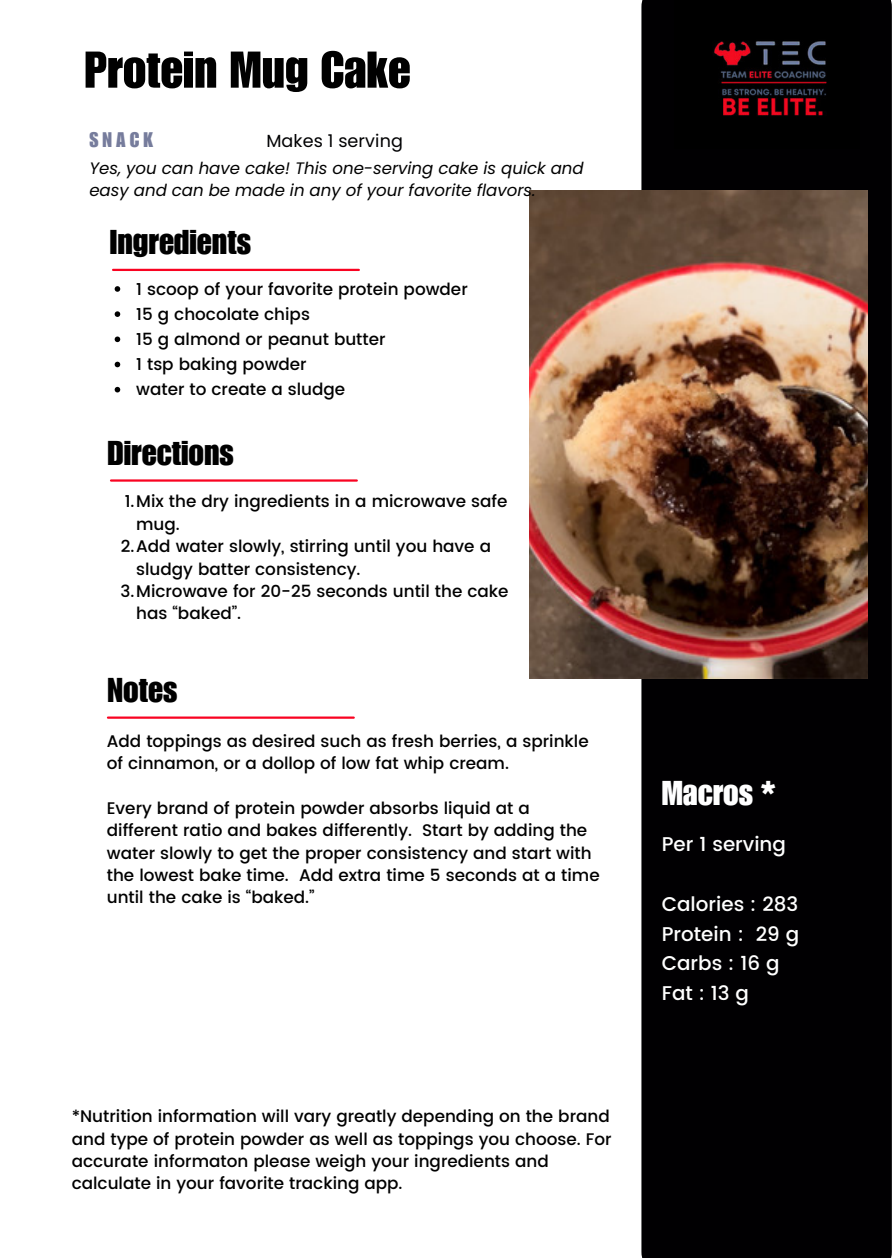
<style>
.page{position:relative;width:894px;height:1258px;background:#fff}
.page>*{position:absolute;margin:0;border:0;box-sizing:border-box;transform-origin:0 0}
.t1{font:50.7px "Impact LT Std";color:#000}
.t2{font:33.6px "Impact LT Std";color:#000}
.t3{font:33.6px "Impact LT Std";color:#fff}
.t4{font:20.7px "Impact LT Std";letter-spacing:.2em;color:#767c9c}
.t5{font:500 19.8px/29.7px "Poppins";color:#fff}
.t6{font:17.7px "Poppins";letter-spacing:.005em;color:#010002}
.t7{font:500 16.8px/22.5px "Poppins";color:#000}
.t8{font:italic 16.5px/22.2px "Poppins";color:#000}
</style>
<div class="page">
<div style="left:641px;top:0;width:250px;height:1258px;background:#010002"></div>
<img style="left:529px;top:190px;width:338px;height:489px">
<hr style="left:111px;top:479px;width:246px;height:3px;background:#f90321">
<hr style="left:113px;top:269px;width:246px;height:2px;background:#f90321">
<hr style="left:108px;top:716px;width:245px;height:3px;background:#f90321">
<img style="left:674px;top:0;width:185px;height:149px">
<svg style="left:115px;top:286px;width:5px;height:6px"></svg>
<svg style="left:115px;top:311px;width:5px;height:6px"></svg>
<svg style="left:115px;top:336px;width:5px;height:6px"></svg>
<svg style="left:115px;top:362px;width:5px;height:5px"></svg>
<svg style="left:115px;top:387px;width:5px;height:5px"></svg>
<h4 class="t1" style="left:84px;top:51px;width:327px">Protein Mug Cake</h4>
<h4 class="t4" style="left:89px;top:132px;width:65px">SNACK</h4>
<h5 class="t6" style="left:266px;top:128px;width:138px">Makes 1 serving</h5>
<h2 class="t8" style="left:89px;top:157px;width:496px">Yes, you can have cake! This one-serving cake is quick and easy and can be made in any of your favorite flavors.</h2>
<h2 class="t2" style="left:110px;top:230px;width:142px">Ingredients</h2>
<p class="t7" style="left:136px;top:277px;width:333px">1 scoop of your favorite protein powder</p>
<p class="t7" style="left:136px;top:303px;width:175px">15 g chocolate chips</p>
<p class="t7" style="left:136px;top:328px;width:251px">15 g almond or peanut butter</p>
<p class="t7" style="left:136px;top:353px;width:172px">1 tsp baking powder</p>
<p class="t7" style="left:136px;top:378px;width:210px">water to create a sludge</p>
<h1 class="t2" style="left:108px;top:441px;width:128px">Directions</h1>
<h3 class="t7" style="left:136px;top:490px;width:372px;text-indent:-11px">1.Mix the dry ingredients in a microwave safe mug.</h3>
<p class="t7" style="left:136px;top:535px;width:356px;text-indent:-15px">2.Add water slowly, stirring until you have a sludgy batter consistency.</p>
<p class="t7" style="left:136px;top:580px;width:374px;text-indent:-16px">3.Microwave for 20-25 seconds until the cake has “baked”.</p>
<h2 class="t2" style="left:108px;top:678px;width:71px">Notes</h2>
<p class="t7" style="left:107px;top:730px;width:483px">Add toppings as desired such as fresh berries, a sprinkle of cinnamon, or a dollop of low fat whip cream.</p>
<p class="t7" style="left:107px;top:797px;width:494px">Every brand of protein powder absorbs liquid at a different ratio and bakes differently. Start by adding the water slowly to get the proper consistency and start with the lowest bake time. Add extra time 5 seconds at a time until the cake is “baked.”</p>
<p class="t7" style="left:72px;top:1105px;width:541px">*Nutrition information will vary greatly depending on the brand and type of protein powder as well as toppings you choose. For accurate informaton please weigh your ingredients and calculate in your favorite tracking app.</p>
<p class="t3" style="left:661px;top:781px;width:115px">Macros *</p>
<h5 class="t5" style="left:661px;top:829px;width:126px">Per 1 serving</h5>
<h5 class="t5" style="left:661px;top:889px;width:139px">Calories : 283<br>Protein : 29 g<br>Carbs : 16 g<br>Fat : 13 g</h5>
</div>
